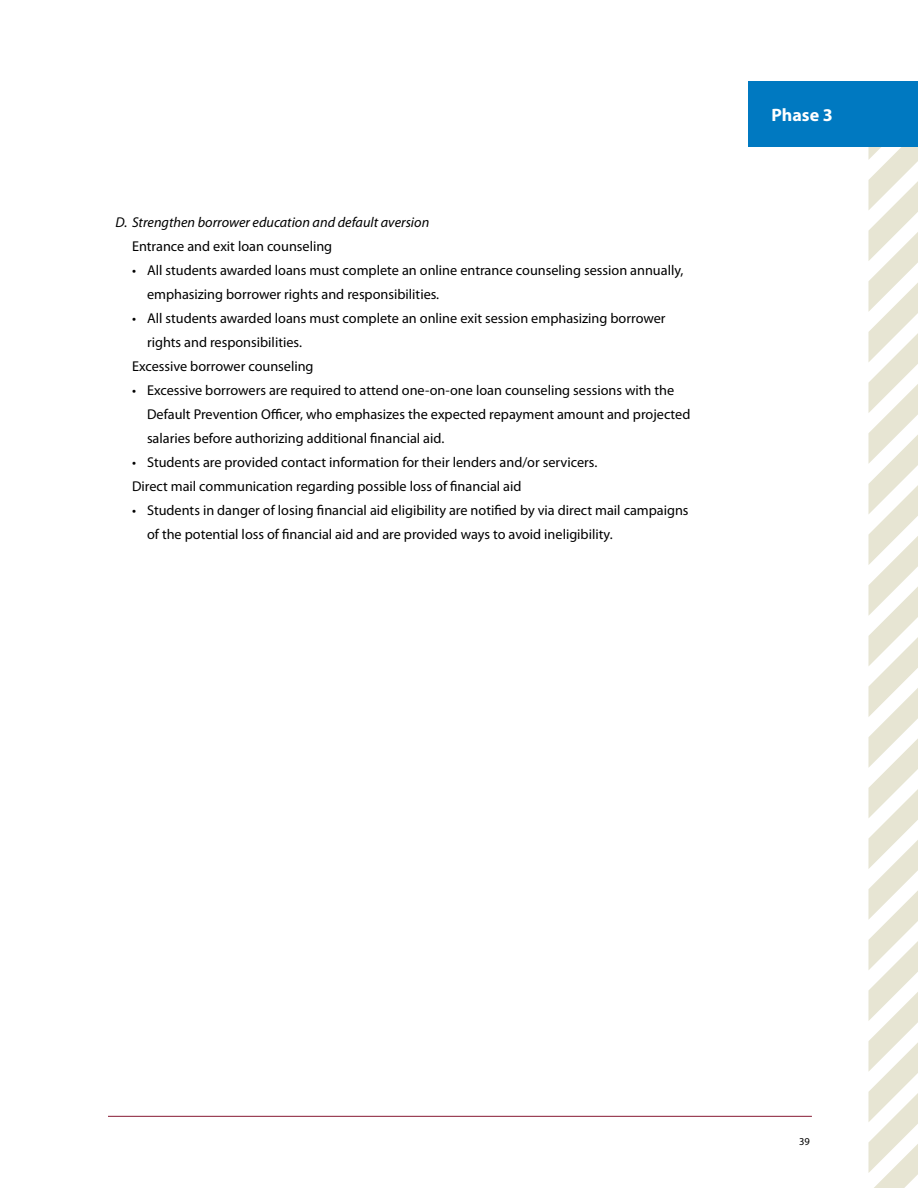
<style>
.page{position:relative;width:918px;height:1188px;background:#fff}
.page>*{position:absolute;margin:0;border:0;box-sizing:border-box;transform-origin:0 0}
.t1{font:700 18px "Myriad Pro";color:#fff}
.t2{font:14.25px/24px "Myriad Pro";color:#000}
.t3{font:italic 14.25px "Myriad Pro";color:#000}
.t4{font:10.5px "Myriad Pro";color:#000}
</style>
<div class="page">
<hr style="left:108px;top:1116px;width:704px;height:1px;background:#861932">
<svg style="left:869px;top:146px;width:49px;height:1042px"></svg>
<div style="left:749px;top:81px;width:169px;height:65px;background:#0079c1"></div>
<p class="t3" style="left:116px;top:214px;width:315px">D. Strengthen borrower education and default aversion</p>
<p class="t2" style="left:132px;top:234px;width:202px">Entrance and exit loan counseling</p>
<p class="t2" style="left:147px;top:258px;width:538px;text-indent:-15px">• All students awarded loans must complete an online entrance counseling session annually, emphasizing borrower rights and responsibilities.</p>
<p class="t2" style="left:132px;top:306px;width:535px">• All students awarded loans must complete an online exit session emphasizing borrower</p>
<p class="t2" style="left:147px;top:330px;width:156px">rights and responsibilities.</p>
<p class="t2" style="left:132px;top:354px;width:183px">Excessive borrower counseling</p>
<p class="t2" style="left:147px;top:378px;width:545px;text-indent:-15px">• Excessive borrowers are required to attend one-on-one loan counseling sessions with the<br>Default Prevention Officer, who emphasizes the expected repayment amount and projected salaries before authorizing additional financial aid.</p>
<p class="t2" style="left:132px;top:450px;width:467px">• Students are provided contact information for their lenders and/or servicers.<br>Direct mail communication regarding possible loss of financial aid</p>
<p class="t2" style="left:147px;top:498px;width:543px;text-indent:-15px">• Students in danger of losing financial aid eligibility are notified by via direct mail campaigns of the potential loss of financial aid and are provided ways to avoid ineligibility.</p>
<p class="t1" style="left:771px;top:105px;width:63px">Phase 3</p>
<p class="t4" style="left:799px;top:1136px;width:12px">39</p>
</div>
